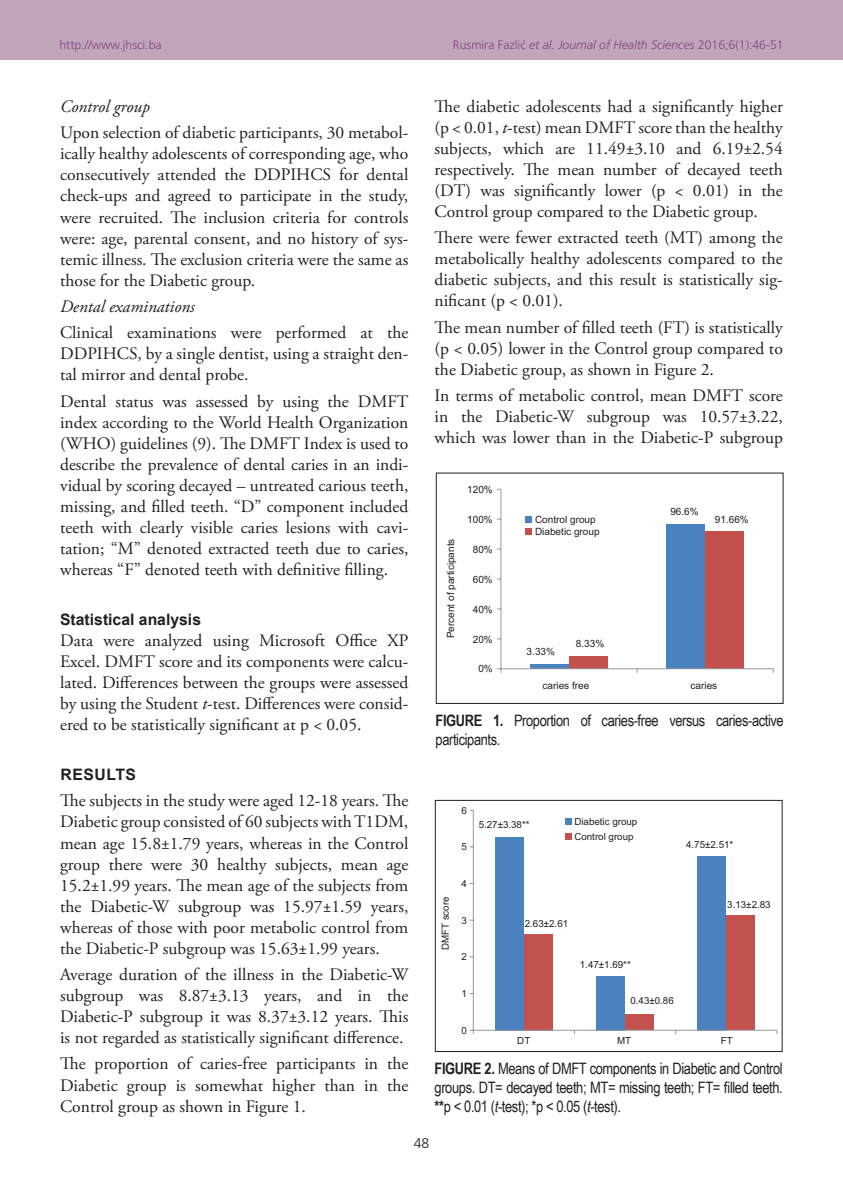
<style>
.page{position:relative;width:843px;height:1191px;background:#fff}
.page>*{position:absolute;margin:0;border:0;box-sizing:border-box;transform-origin:0 0}
.TX{font:17.5px/21px "Adobe Garamond Pro";color:#231f20;text-align:justify}
.t1{font:italic 17.5px "Adobe Garamond Pro";color:#231f20}
.FGC{font:15.75px/18.9px "Arial Narrow";letter-spacing:-.025em;color:#231f20}
.t2{font:700 15.75px "Arial";color:#231f20}
.t3{font:700 15.75px "Arial";letter-spacing:.035em;color:#231f20}
.RF{font:300 14px "Frutiger CE";color:#231f20}
.RH{font:300 12.25px "Frutiger CE";color:#82467e}
.t4{font:9.97px "Arial";color:#231f20}
.t5{font:9.8px/15.4px "Arial";color:#231f20}
.s1{font-style:italic}
.s2{font-weight:700}
</style>
<div class="page">
<div style="left:0;top:0;width:843px;height:60px;background:#c0a5bb"></div>
<div style="left:666px;top:524px;width:39px;height:145px;background:#4a81bf"></div>
<div style="left:530px;top:664px;width:39px;height:5px;background:#4a81bf"></div>
<div style="left:705px;top:531px;width:39px;height:138px;background:#c3504d"></div>
<div style="left:569px;top:656px;width:39px;height:13px;background:#c3504d"></div>
<hr style="left:500px;top:489px;width:1px;height:180px;background:#989a9d">
<hr style="left:501px;top:668px;width:272px;height:1px;background:#989a9d">
<div style="left:525px;top:528px;width:7px;height:7px;background:#c3504d"></div>
<div style="left:525px;top:516px;width:7px;height:6px;background:#4a81bf"></div>
<div style="left:697px;top:856px;width:29px;height:174px;background:#4c81bf"></div>
<div style="left:596px;top:976px;width:29px;height:54px;background:#4c81bf"></div>
<div style="left:495px;top:837px;width:29px;height:193px;background:#4c81bf"></div>
<div style="left:726px;top:915px;width:29px;height:115px;background:#c3514e"></div>
<div style="left:625px;top:1014px;width:29px;height:16px;background:#c3514e"></div>
<div style="left:524px;top:934px;width:29px;height:96px;background:#c3514e"></div>
<hr style="left:473px;top:810px;width:1px;height:220px;background:#989a9d">
<hr style="left:473px;top:1030px;width:304px;height:1px;background:#989a9d">
<div style="left:565px;top:818px;width:6px;height:7px;background:#4c81bf"></div>
<div style="left:565px;top:833px;width:6px;height:7px;background:#c3514e"></div>
<div style="left:435px;top:800px;width:347px;height:252px;border:1px solid #231f20"></div>
<p class="RH" style="left:60px;top:37px;width:104px">http://www.jhsci.ba</p>
<p class="RH" style="left:453px;top:37px;width:332px">Rusmira Fazlić <span class="s1">et al. Journal of Health Sciences</span> 2016;6(1):46-51</p>
<h3 class="t1" style="left:60px;top:96px;width:91px">Control group</h3>
<p class="TX" style="left:60px;top:123px;width:350px">Upon selection of diabetic participants, 30 metabol&shy;ically healthy adolescents of corresponding age, who consecutively attended the DDPIHCS for dental check-ups and agreed to participate in the study, were recruited. The inclusion criteria for controls were: age, parental consent, and no history of sys&shy;temic illness. The exclusion criteria were the same as those for the Diabetic group.</p>
<h3 class="t1" style="left:60px;top:296px;width:136px">Dental examinations</h3>
<p class="TX" style="left:60px;top:323px;width:350px">Clinical examinations were performed at the DDPIHCS, by a single dentist, using a straight den&shy;tal mirror and dental probe.</p>
<p class="TX" style="left:60px;top:391px;width:350px">Dental status was assessed by using the DMFT index according to the World Health Organization (WHO) guidelines (9). The DMFT Index is used to describe the prevalence of dental caries in an indi&shy;vidual by scoring decayed – untreated carious teeth, missing, and filled teeth. “D” component included teeth with clearly visible caries lesions with cavi&shy;tation; “M” denoted extracted teeth due to caries, whereas “F” denoted teeth with definitive filling.</p>
<h2 class="t2" style="left:60px;top:608px;width:142px">Statistical analysis</h2>
<p class="TX" style="left:60px;top:630px;width:350px">Data were analyzed using Microsoft Office XP Excel. DMFT score and its components were calcu&shy;lated. Differences between the groups were assessed by using the Student <span class="s1">t</span>-test. Differences were consid&shy;ered to be statistically significant at p &lt; 0.05.</p>
<h1 class="t3" style="left:60px;top:763px;width:77px">RESULTS</h1>
<p class="TX" style="left:60px;top:791px;width:350px">The subjects in the study were aged 12-18 years. The Diabetic group consisted of 60 subjects with T1DM, mean age 15.8±1.79 years, whereas in the Control group there were 30 healthy subjects, mean age 15.2±1.99 years. The mean age of the subjects from the Diabetic-W subgroup was 15.97±1.59 years, whereas of those with poor metabolic control from the Diabetic-P subgroup was 15.63±1.99 years.</p>
<p class="TX" style="left:60px;top:964px;width:350px">Average duration of the illness in the Diabetic-W subgroup was 8.87±3.13 years, and in the Diabetic-P subgroup it was 8.37±3.12 years. This is not regarded as statistically significant difference.</p>
<p class="TX" style="left:60px;top:1054px;width:350px">The proportion of caries-free participants in the Diabetic group is somewhat higher than in the Control group as shown in Figure 1.</p>
<p class="TX" style="left:435px;top:97px;width:350px">The diabetic adolescents had a significantly higher (p &lt; 0.01, <span class="s1">t</span>-test) mean DMFT score than the healthy subjects, which are 11.49±3.10 and 6.19±2.54 respectively. The mean number of decayed teeth (DT) was significantly lower (p &lt; 0.01) in the Control group compared to the Diabetic group.</p>
<p class="TX" style="left:435px;top:228px;width:350px">There were fewer extracted teeth (MT) among the metabolically healthy adolescents compared to the diabetic subjects, and this result is statistically sig&shy;nificant (p &lt; 0.01).</p>
<p class="TX" style="left:435px;top:317px;width:350px">The mean number of filled teeth (FT) is statistically (p &lt; 0.05) lower in the Control group compared to the Diabetic group, as shown in Figure 2.</p>
<p class="TX" style="left:435px;top:385px;width:350px">In terms of metabolic control, mean DMFT score in the Diabetic-W subgroup was 10.57±3.22, which was lower than in the Diabetic-P subgroup</p>
<p class="t4" style="left:444px;top:638px;width:101px;rotate:-90deg">Percent of participants</p>
<p class="t4" style="left:467px;top:483px;width:27px">120%</p>
<p class="t4" style="left:467px;top:513px;width:27px">100%</p>
<p class="t4" style="left:473px;top:543px;width:22px">80%</p>
<p class="t4" style="left:473px;top:572px;width:22px">60%</p>
<p class="t4" style="left:473px;top:602px;width:22px">40%</p>
<p class="t4" style="left:473px;top:632px;width:22px">20%</p>
<p class="t4" style="left:478px;top:662px;width:16px">0%</p>
<p class="t4" style="left:535px;top:513px;width:62px">Control group</p>
<p class="t4" style="left:535px;top:525px;width:66px">Diabetic group</p>
<p class="t4" style="left:527px;top:645px;width:30px">3.33%</p>
<p class="t4" style="left:576px;top:637px;width:30px">8.33%</p>
<p class="t4" style="left:670px;top:505px;width:30px">96.6%</p>
<p class="t4" style="left:715px;top:513px;width:36px">91.66%</p>
<p class="t4" style="left:543px;top:678px;width:48px">caries free</p>
<p class="t4" style="left:690px;top:678px;width:28px">caries</p>
<p class="FGC" style="left:436px;top:710px;width:350px"><span class="s2">FIGURE 1.</span> Proportion of caries-free versus caries-active participants.</p>
<p class="t5" style="left:438px;top:950px;width:55px;rotate:-90deg">DMFT score</p>
<p class="t5" style="left:461px;top:802px;width:7px">6</p>
<p class="t5" style="left:461px;top:839px;width:7px">5</p>
<p class="t5" style="left:461px;top:876px;width:7px">4</p>
<p class="t5" style="left:461px;top:912px;width:7px">3</p>
<p class="t5" style="left:461px;top:949px;width:7px">2</p>
<p class="t5" style="left:461px;top:986px;width:7px">1</p>
<p class="t5" style="left:461px;top:1022px;width:7px">0</p>
<p class="t5" style="left:479px;top:817px;width:52px">5.27±3.38**</p>
<p class="t5" style="left:574px;top:814px;width:65px">Diabetic group<br>Control group</p>
<p class="t5" style="left:686px;top:837px;width:49px">4.75±2.51*</p>
<p class="t5" style="left:525px;top:916px;width:45px">2.63±2.61</p>
<p class="t5" style="left:580px;top:956px;width:52px">1.47±1.69**</p>
<p class="t5" style="left:630px;top:993px;width:45px">0.43±0.86</p>
<p class="t5" style="left:727px;top:897px;width:45px">3.13±2.83</p>
<p class="t5" style="left:517px;top:1032px;width:15px">DT</p>
<p class="t5" style="left:617px;top:1032px;width:16px">MT</p>
<p class="t5" style="left:721px;top:1032px;width:13px">FT</p>
<p class="FGC" style="left:435px;top:1058px;width:350px;text-align:justify"><span class="s2">FIGURE 2.</span> Means of DMFT components in Diabetic and Control groups. DT= decayed teeth; MT= missing teeth; FT= filled teeth. <span class="s2">**</span>p &lt; 0.01 (<span class="s1">t</span>-test); *p &lt; 0.05 (<span class="s1">t</span>-test).</p>
<p class="RF" style="left:414px;top:1134px;width:17px">48</p>
</div>
